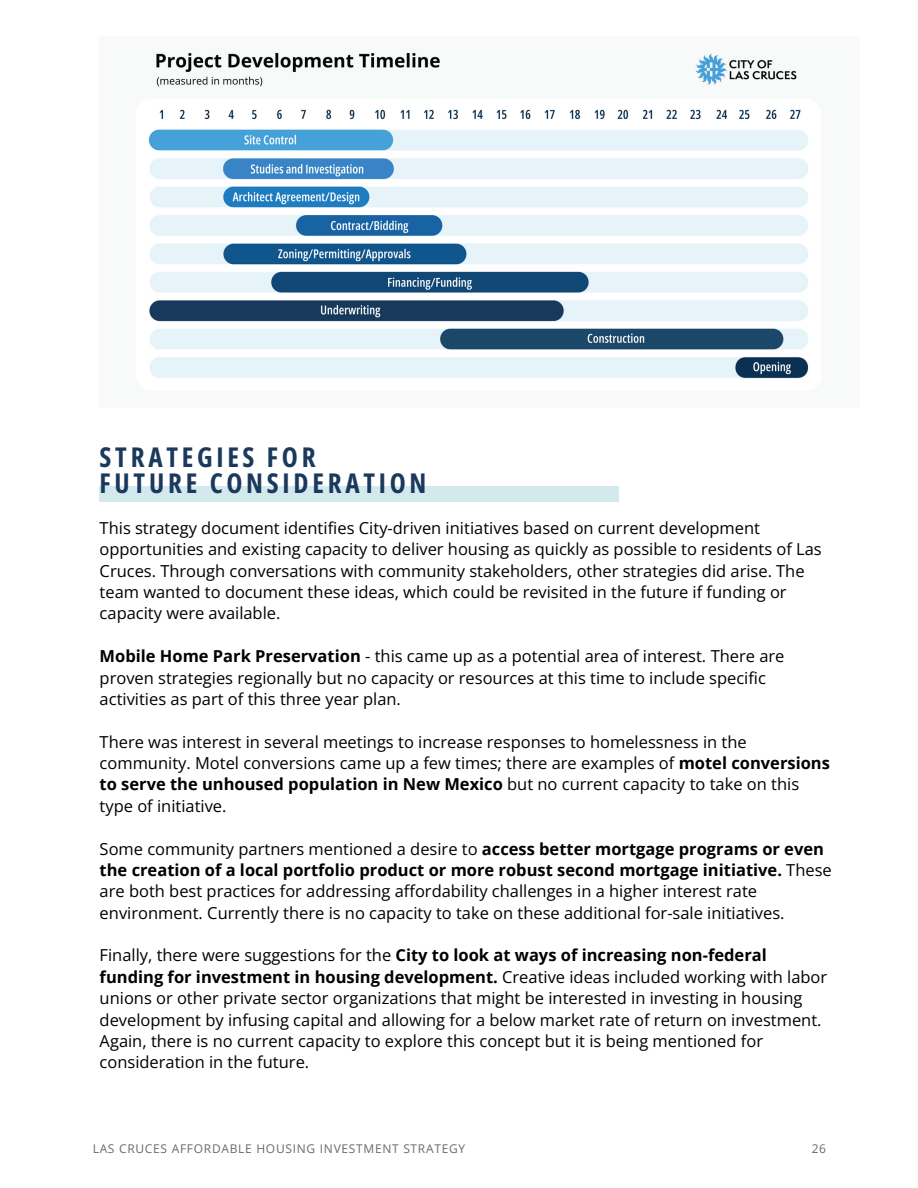
<style>
.page{position:relative;width:918px;height:1188px;background:#fff}
.page>*{position:absolute;margin:0;border:0;box-sizing:border-box;transform-origin:0 0}
.t1{font:700 27.15px "Open Sans Condensed";letter-spacing:.14em;color:#1a395c}
.t2{font:16.5px/21.3px "Open Sans";color:#000}
.t3{font:12px "Open Sans";letter-spacing:.06em;color:#696969}
.s1{font-weight:700}
</style>
<div class="page">
<div style="left:100px;top:486px;width:519px;height:16px;background:#d3e9ee"></div>
<div style="left:99px;top:36px;width:761px;height:372px;background:#f8f9f9"></div>
<img style="left:148px;top:53px;width:660px;height:325px">
<p class="t1" style="left:100px;top:438px;width:217px">STRATEGIES FOR</p>
<p class="t1" style="left:100px;top:464px;width:328px">FUTURE CONSIDERATION</p>
<p class="t2" style="left:100px;top:517px;width:724px">This strategy document identifies City-driven initiatives based on current development opportunities and existing capacity to deliver housing as quickly as possible to residents of Las Cruces. Through conversations with community stakeholders, other strategies did arise. The team wanted to document these ideas, which could be revisited in the future if funding or capacity were available.</p>
<p class="t2" style="left:100px;top:645px;width:686px"><span class="s1">Mobile Home Park Preservation</span> - this came up as a potential area of interest. There are proven strategies regionally but no capacity or resources at this time to include specific activities as part of this three year plan.</p>
<p class="t2" style="left:100px;top:731px;width:732px">There was interest in several meetings to increase responses to homelessness in the community. Motel conversions came up a few times; there are examples of <span class="s1">motel conversions to serve the unhoused population in New Mexico</span> but no current capacity to take on this type of initiative.</p>
<p class="t2" style="left:100px;top:838px;width:734px">Some community partners mentioned a desire to <span class="s1">access better mortgage programs or even the creation of a local portfolio product or more robust second mortgage initiative.</span> These are both best practices for addressing affordability challenges in a higher interest rate environment. Currently there is no capacity to take on these additional for-sale initiatives.</p>
<p class="t2" style="left:100px;top:944px;width:729px">Finally, there were suggestions for the <span class="s1">City to look at ways of increasing non-federal funding for investment in housing development.</span> Creative ideas included working with labor unions or other private sector organizations that might be interested in investing in housing development by infusing capital and allowing for a below market rate of return on investment.<br>Again, there is no current capacity to explore this concept but it is being mentioned for consideration in the future.</p>
<p class="t3" style="left:93px;top:1141px;width:374px">LAS CRUCES AFFORDABLE HOUSING INVESTMENT STRATEGY</p>
<p class="t3" style="left:812px;top:1141px;width:16px">26</p>
</div>
